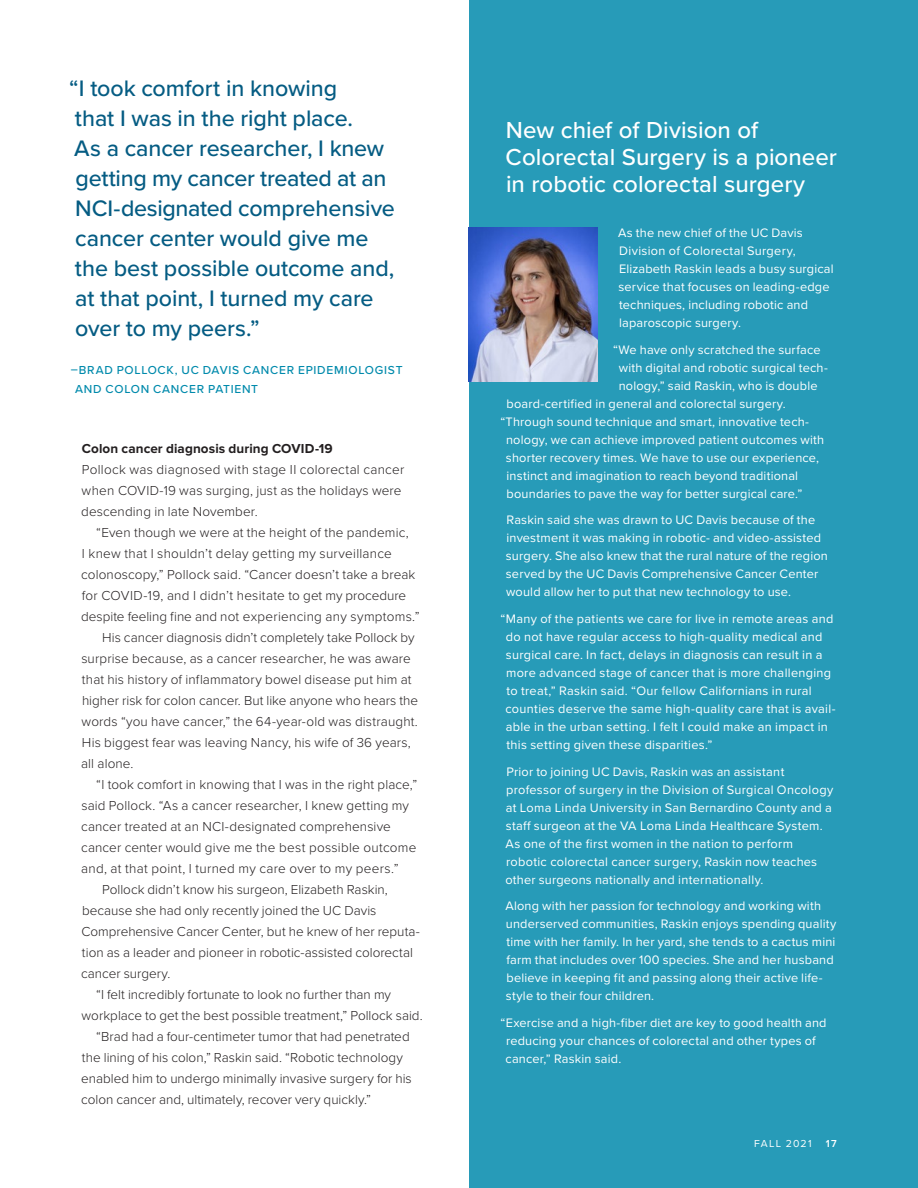
<style>
.page{position:relative;width:918px;height:1188px;background:#fff}
.page>*{position:absolute;margin:0;border:0;box-sizing:border-box;transform-origin:0 0}
.Head_16_Sans_White{font:500 24px/27px "Proxima Nova";letter-spacing:.005em;color:#fff}
.Pull_quote_Gray{font:500 23.25px/30px "Proxima Nova";letter-spacing:-.005em;color:#055c83}
.Body_Text_9_ProxNova{font:300 13.5px/21px "Proxima Nova";letter-spacing:.005em;color:#231f20}
.subhead-articles{font:700 13.5px "Proxima Nova";letter-spacing:.005em;color:#231f20}
.Sidebar_sans{font:12.75px/18px "Proxima Nova";letter-spacing:.015em;color:#fff}
.QUOTE_BY{font:500 12px/19.5px "Proxima Nova";letter-spacing:.065em;color:#008aac}
.t1{font:10.5px "Proxima Nova";letter-spacing:.11em;color:#fff}
.t2{font:600 10.5px "Proxima Nova";color:#fff}
</style>
<div class="page">
<div style="left:469px;top:0;width:449px;height:1188px;background:#279bb8"></div>
<img style="left:469px;top:228px;width:129px;height:153px">
<hr style="left:0;top:645px;width:1px;height:194px;background:#231f20">
<p class="Pull_quote_Gray" style="left:69px;top:73px;width:327px">“I took comfort in knowing<br>that I was in the right place.<br>As a cancer researcher, I knew getting my cancer treated at an<br>NCI-designated comprehensive cancer center would give me the best possible outcome and, at that point, I turned my care over to my peers.”</p>
<p class="QUOTE_BY" style="left:75px;top:360px;width:329px;text-indent:-4px">–BRAD POLLOCK, UC DAVIS CANCER EPIDEMIOLOGIST<br>AND COLON CANCER PATIENT</p>
<p class="subhead-articles" style="left:82px;top:441px;width:253px">Colon cancer diagnosis during COVID-19</p>
<p class="Body_Text_9_ProxNova" style="left:81px;top:458px;width:325px">Pollock was diagnosed with stage II colorectal cancer when COVID-19 was surging, just as the holidays were descending in late November.</p>
<p class="Body_Text_9_ProxNova" style="left:81px;top:521px;width:340px;text-indent:15px">“Even though we were at the height of the pandemic,<br>I knew that I shouldn’t delay getting my surveillance colonoscopy,” Pollock said. “Cancer doesn’t take a break for COVID-19, and I didn’t hesitate to get my procedure despite feeling fine and not experiencing any symptoms.”</p>
<p class="Body_Text_9_ProxNova" style="left:81px;top:626px;width:339px;text-indent:21px">His cancer diagnosis didn’t completely take Pollock by surprise because, as a cancer researcher, he was aware that his history of inflammatory bowel disease put him at higher risk for colon cancer. But like anyone who hears the words “you have cancer,” the 64-year-old was distraught.<br>His biggest fear was leaving Nancy, his wife of 36 years, all alone.</p>
<p class="Body_Text_9_ProxNova" style="left:81px;top:773px;width:338px;text-indent:15px">“I took comfort in knowing that I was in the right place,” said Pollock. “As a cancer researcher, I knew getting my cancer treated at an NCI-designated comprehensive cancer center would give me the best possible outcome and, at that point, I turned my care over to my peers.”</p>
<p class="Body_Text_9_ProxNova" style="left:81px;top:878px;width:340px;text-indent:21px">Pollock didn’t know his surgeon, Elizabeth Raskin, because she had only recently joined the UC Davis Comprehensive Cancer Center, but he knew of her reputa&shy;tion as a leader and pioneer in robotic-assisted colorectal cancer surgery.</p>
<p class="Body_Text_9_ProxNova" style="left:82px;top:983px;width:343px;text-indent:14px">“I felt incredibly fortunate to look no further than my workplace to get the best possible treatment,” Pollock said.</p>
<p class="Body_Text_9_ProxNova" style="left:81px;top:1025px;width:332px;text-indent:15px">“Brad had a four-centimeter tumor that had penetrated the lining of his colon,” Raskin said. “Robotic technology enabled him to undergo minimally invasive surgery for his colon cancer and, ultimately, recover very quickly.”</p>
<p class="Head_16_Sans_White" style="left:506px;top:116px;width:333px">New chief of Division of<br>Colorectal Surgery is a pioneer in robotic colorectal surgery</p>
<p class="Sidebar_sans" style="left:618px;top:223px;width:217px">As the new chief of the UC Davis Division of Colorectal Surgery, Elizabeth Raskin leads a busy surgical service that focuses on leading-edge techniques, including robotic and laparoscopic surgery.</p>
<p class="Sidebar_sans" style="left:613px;top:340px;width:209px">“We have only scratched the surface</p>
<p class="Sidebar_sans" style="left:619px;top:358px;width:211px">with digital and robotic surgical tech-</p>
<p class="Sidebar_sans" style="left:619px;top:376px;width:200px">nology,” said Raskin, who is double</p>
<p class="Sidebar_sans" style="left:507px;top:394px;width:281px">board-certified in general and colorectal surgery.</p>
<p class="Sidebar_sans" style="left:500px;top:412px;width:310px">“Through sound technique and smart, innovative tech-</p>
<p class="Sidebar_sans" style="left:506px;top:430px;width:320px">nology, we can achieve improved patient outcomes with</p>
<p class="Sidebar_sans" style="left:506px;top:448px;width:315px">shorter recovery times. We have to use our experience,</p>
<p class="Sidebar_sans" style="left:507px;top:466px;width:293px">instinct and imagination to reach beyond traditional</p>
<p class="Sidebar_sans" style="left:507px;top:484px;width:297px">boundaries to pave the way for better surgical care.”</p>
<p class="Sidebar_sans" style="left:506px;top:510px;width:323px">Raskin said she was drawn to UC Davis because of the investment it was making in robotic- and video-assisted surgery. She also knew that the rural nature of the region served by the UC Davis Comprehensive Cancer Center would allow her to put that new technology to use.</p>
<p class="Sidebar_sans" style="left:505px;top:609px;width:332px;text-indent:-5px">“Many of the patients we care for live in remote areas and do not have regular access to high-quality medical and surgical care. In fact, delays in diagnosis can result in a more advanced stage of cancer that is more challenging to treat,” Raskin said. “Our fellow Californians in rural counties deserve the same high-quality care that is avail&shy;able in the urban setting. I felt I could make an impact in this setting given these disparities.”</p>
<p class="Sidebar_sans" style="left:505px;top:762px;width:329px">Prior to joining UC Davis, Raskin was an assistant professor of surgery in the Division of Surgical Oncology at Loma Linda University in San Bernardino County and a staff surgeon at the VA Loma Linda Healthcare System.<br>As one of the first women in the nation to perform robotic colorectal cancer surgery, Raskin now teaches other surgeons nationally and internationally.</p>
<p class="Sidebar_sans" style="left:505px;top:896px;width:332px">Along with her passion for technology and working with underserved communities, Raskin enjoys spending quality time with her family. In her yard, she tends to a cactus mini farm that includes over 100 species. She and her husband believe in keeping fit and passing along their active life&shy;style to their four children.</p>
<p class="Sidebar_sans" style="left:505px;top:1013px;width:323px;text-indent:-5px">“Exercise and a high-fiber diet are key to good health and reducing your chances of colorectal and other types of cancer,” Raskin said.</p>
<p class="t1" style="left:754px;top:1135px;width:59px">FALL 2021</p>
<p class="t2" style="left:826px;top:1137px;width:12px">17</p>
</div>
